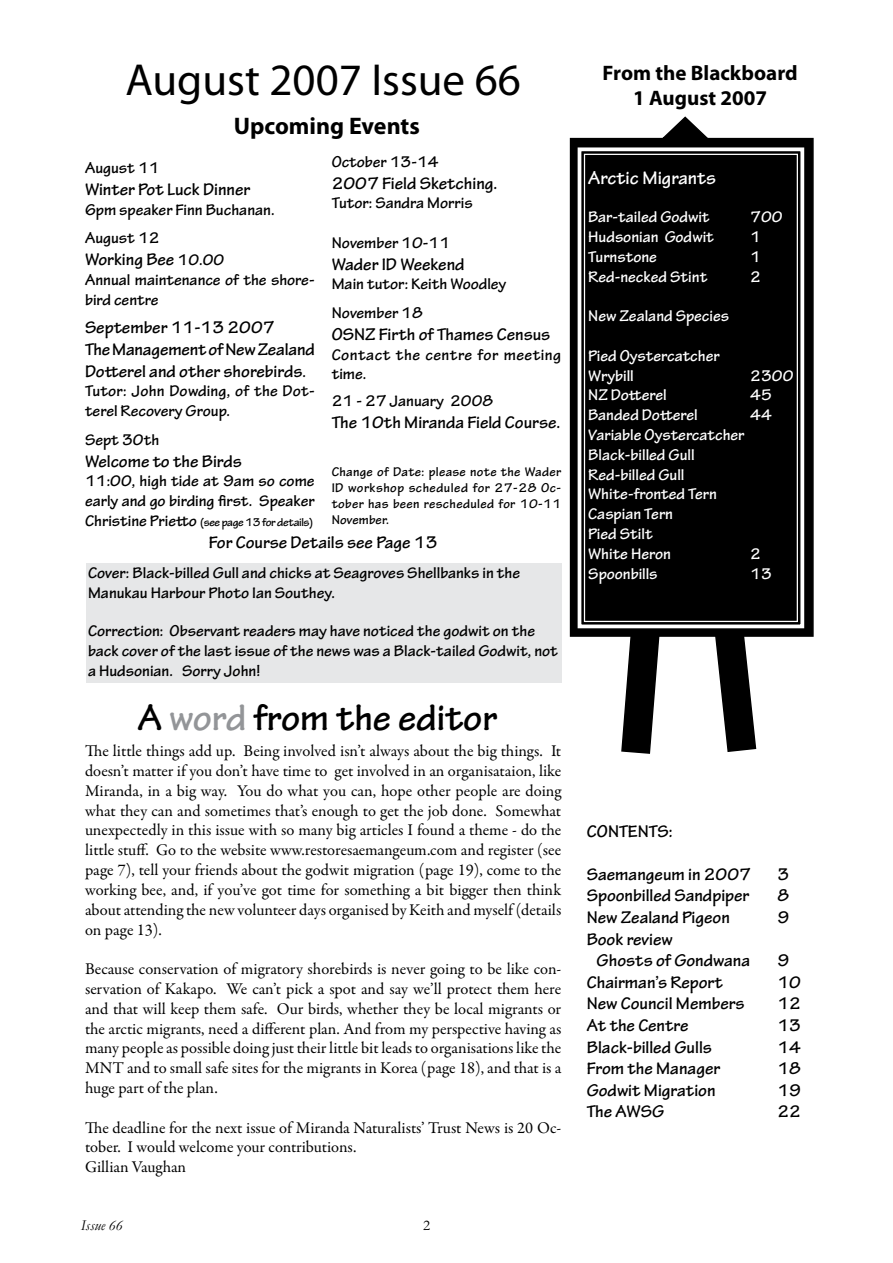
<style>
.page{position:relative;width:893px;height:1263px;background:#fff}
.page>*{position:absolute;margin:0;border:0;box-sizing:border-box;transform-origin:0 0}
.t1{font:45px "Myriad Pro";color:#000}
.t2{font:700 39px "Tekton Pro";color:#000}
.t3{font:700 24px "Myriad Pro";color:#000}
.t4{font:700 21px/25.2px "Myriad Pro";color:#000;text-align:center}
.t5{font:700 19.5px "Tekton Pro";color:#fff}
.t6{font:700 18px/21.6px "Tekton Pro";color:#000}
.t7{font:16.5px/19.8px "Garamond Premr Pro";color:#000;text-align:justify}
.t8{font:700 16.5px/19.8px "Tekton Pro";color:#000}
.t9{font:700 16.5px/19.8px "Tekton Pro";color:#fff}
.t10{font:700 16.5px/19.8px "Tekton Pro";letter-spacing:.025em;color:#000}
.t11{font:italic 15px "Garamond";color:#000}
.t12{font:15px "Garamond";color:#000}
.t13{font:700 13.5px/16.2px "Tekton Pro";letter-spacing:.025em;color:#000;text-align:justify}
.t14{font:700 12px "Tekton Pro";letter-spacing:-.03em;color:#000}
.s1{font-size:16.5px}
.s2{color:#939598}
</style>
<div class="page">
<div style="left:86px;top:563px;width:475px;height:120px;background:#e6e7e8"></div>
<svg style="left:621px;top:637px;width:39px;height:117px"></svg>
<svg style="left:715px;top:637px;width:42px;height:115px"></svg>
<div style="left:570px;top:138px;width:244px;height:499px;background:#000;border:2px solid #000"></div>
<svg style="left:577px;top:147px;width:228px;height:482px"></svg>
<div style="left:584px;top:154px;width:214px;height:468px;border:1px solid #fff"></div>
<svg style="left:659px;top:116px;width:52px;height:24px"></svg>
<h1 class="t1" style="left:126px;top:52px;width:397px">August 2007 Issue 66</h1>
<h3 class="t3" style="left:234px;top:111px;width:188px">Upcoming Events</h3>
<p class="t8" style="left:85px;top:158px;width:76px">August 11</p>
<p class="t6" style="left:85px;top:179px;width:167px">Winter Pot Luck Dinner</p>
<p class="t8" style="left:85px;top:195px;width:191px;line-height:28.8px">6pm speaker Finn Buchanan.<br>August 12</p>
<p class="t6" style="left:85px;top:249px;width:141px">Working Bee <span class="s1">10.00</span></p>
<p class="t8" style="left:85px;top:270px;width:231px">Annual maintenance of the shore&shy;bird centre</p>
<p class="t6" style="left:85px;top:317px;width:231px">September 11-13 2007<br>The Management of New Zealand<br>Dotterel and other shorebirds<span class="s1">.</span></p>
<p class="t8" style="left:85px;top:382px;width:231px">Tutor: John Dowding, of the Dot&shy;terel Recovery Group.</p>
<p class="t8" style="left:85px;top:430px;width:76px">Sept 30th</p>
<p class="t6" style="left:85px;top:450px;width:158px">Welcome to the Birds</p>
<p class="t8" style="left:85px;top:472px;width:231px">11:00, high tide at 9am so come early and go birding first. Speaker</p>
<p class="t14" style="left:85px;top:515px;width:230px"><span class="s1">Christine Prietto</span> (see page 13 for details)</p>
<p class="t8" style="left:332px;top:152px;width:109px">October 13-14</p>
<p class="t6" style="left:332px;top:172px;width:167px">2007 Field Sketching.</p>
<p class="t8" style="left:332px;top:194px;width:142px">Tutor: Sandra Morris</p>
<p class="t8" style="left:332px;top:233px;width:120px">November 10-11</p>
<p class="t6" style="left:332px;top:253px;width:134px">Wader ID Weekend</p>
<p class="t8" style="left:332px;top:270px;width:176px;line-height:28.8px">Main tutor: Keith Woodley<br>November 18</p>
<p class="t6" style="left:332px;top:324px;width:220px">OSNZ Firth of Thames Census</p>
<p class="t10" style="left:332px;top:345px;width:231px">Contact the centre for meeting time.</p>
<p class="t8" style="left:332px;top:392px;width:163px">21 - 27 January 2008</p>
<p class="t6" style="left:332px;top:412px;width:230px">The 10th Miranda Field Course.</p>
<p class="t13" style="left:332px;top:464px;width:231px">Change of Date: please note the Wader ID workshop scheduled for 27-28 Oc&shy;tober has been rescheduled for 10-11<br>November.</p>
<p class="t6" style="left:209px;top:532px;width:230px">For Course Details see Page 13</p>
<p class="t8" style="left:88px;top:563px;width:434px">Cover: Black-billed Gull and chicks at Seagroves Shellbanks in the<br>Manukau Harbour Photo Ian Southey.</p>
<p class="t8" style="left:88px;top:621px;width:471px">Correction: Observant readers may have noticed the godwit on the back cover of the last issue of the news was a Black-tailed Godwit, not a Hudsonian. Sorry John!</p>
<h2 class="t2" style="left:138px;top:694px;width:361px">A <span class="s2">word</span> from the editor</h2>
<p class="t7" style="left:85px;top:741px;width:478px">The little things add up. Being involved isn’t always about the big things. It doesn’t matter if you don’t have time to get involved in an organisataion, like Miranda, in a big way. You do what you can, hope other people are doing what they can and sometimes that’s enough to get the job done. Somewhat unexpectedly in this issue with so many big articles I found a theme - do the little stuff. Go to the website www.restoresaemangeum.com and register (see page 7), tell your friends about the godwit migration (page 19), come to the working bee, and, if you’ve got time for something a bit bigger then think about attending the new volunteer days organised by Keith and myself (details on page 13).</p>
<p class="t7" style="left:85px;top:959px;width:478px">Because conservation of migratory shorebirds is never going to be like con&shy;servation of Kakapo. We can’t pick a spot and say we’ll protect them here and that will keep them safe. Our birds, whether they be local migrants or the arctic migrants, need a different plan. And from my perspective having as many people as possible doing just their little bit leads to organisations like the MNT and to small safe sites for the migrants in Korea (page 18), and that is a huge part of the plan.</p>
<p class="t7" style="left:85px;top:1118px;width:478px;text-align:left">The deadline for the next issue of Miranda Naturalists’ Trust News is 20 Oc&shy;tober. I would welcome your contributions.<br>Gillian Vaughan</p>
<p class="t11" style="left:81px;top:1215px;width:44px">Issue 66</p>
<p class="t12" style="left:423px;top:1215px;width:9px">2</p>
<p class="t4" style="left:603px;top:59px;width:197px">From the Blackboard<br>1 August 2007</p>
<p class="t5" style="left:588px;top:167px;width:129px">Arctic Migrants</p>
<p class="t9" style="left:588px;top:207px;width:123px">Bar-tailed Godwit</p>
<p class="t9" style="left:750px;top:207px;width:34px">700</p>
<p class="t9" style="left:588px;top:227px;width:127px">Hudsonian Godwit</p>
<p class="t9" style="left:750px;top:227px;width:12px">1</p>
<p class="t9" style="left:588px;top:247px;width:70px">Turnstone</p>
<p class="t9" style="left:750px;top:247px;width:12px">1</p>
<p class="t9" style="left:588px;top:267px;width:121px">Red-necked Stint</p>
<p class="t9" style="left:750px;top:267px;width:12px">2</p>
<p class="t9" style="left:588px;top:306px;width:142px">New Zealand Species</p>
<p class="t9" style="left:588px;top:346px;width:133px">Pied Oystercatcher<br>Wrybill</p>
<p class="t9" style="left:750px;top:366px;width:45px">2300</p>
<p class="t9" style="left:588px;top:386px;width:80px">NZ Dotterel</p>
<p class="t9" style="left:750px;top:386px;width:23px">45</p>
<p class="t9" style="left:588px;top:405px;width:111px">Banded Dotterel</p>
<p class="t9" style="left:750px;top:405px;width:23px">44</p>
<p class="t9" style="left:588px;top:425px;width:158px">Variable Oystercatcher<br>Black-billed Gull<br>Red-billed Gull<br>White-fronted Tern<br>Caspian Tern<br>Pied Stilt<br>White Heron</p>
<p class="t9" style="left:750px;top:544px;width:12px">2</p>
<p class="t9" style="left:588px;top:564px;width:71px">Spoonbills</p>
<p class="t9" style="left:750px;top:564px;width:23px">13</p>
<p class="t6" style="left:587px;top:820px;width:87px">CONTENTS:</p>
<p class="t6" style="left:587px;top:863px;width:166px">Saemangeum in 2007</p>
<p class="t6" style="left:777px;top:863px;width:13px">3</p>
<p class="t6" style="left:587px;top:885px;width:164px">Spoonbilled Sandpiper</p>
<p class="t6" style="left:777px;top:885px;width:13px">8</p>
<p class="t6" style="left:587px;top:907px;width:145px">New Zealand Pigeon</p>
<p class="t6" style="left:777px;top:907px;width:13px">9</p>
<p class="t6" style="left:597px;top:928px;width:155px;text-indent:-10px">Book review<br>Ghosts of Gondwana</p>
<p class="t6" style="left:777px;top:950px;width:13px">9</p>
<p class="t6" style="left:587px;top:971px;width:138px">Chairman’s Report</p>
<p class="t6" style="left:777px;top:971px;width:25px">10</p>
<p class="t6" style="left:587px;top:993px;width:159px">New Council Members</p>
<p class="t6" style="left:777px;top:993px;width:25px">12</p>
<p class="t6" style="left:587px;top:1015px;width:103px">At the Centre</p>
<p class="t6" style="left:777px;top:1015px;width:25px">13</p>
<p class="t6" style="left:587px;top:1036px;width:127px">Black-billed Gulls</p>
<p class="t6" style="left:777px;top:1036px;width:25px">14</p>
<p class="t6" style="left:587px;top:1058px;width:135px">From the Manager</p>
<p class="t6" style="left:777px;top:1058px;width:25px">18</p>
<p class="t6" style="left:587px;top:1079px;width:130px">Godwit Migration</p>
<p class="t6" style="left:777px;top:1079px;width:25px">19</p>
<p class="t6" style="left:587px;top:1101px;width:79px">The AWSG</p>
<p class="t6" style="left:777px;top:1101px;width:25px">22</p>
</div>
